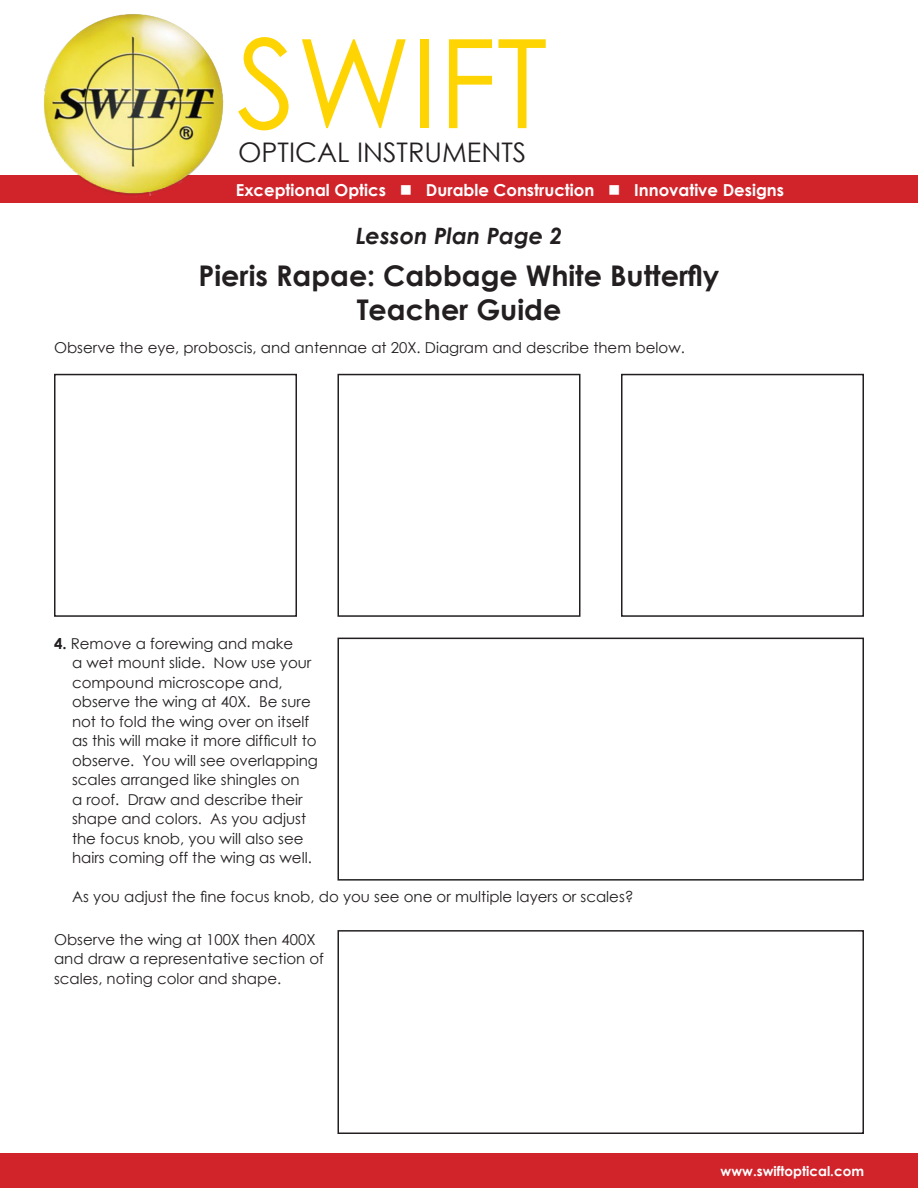
<style>
.page{position:relative;width:918px;height:1188px;background:#fff}
.page>*{position:absolute;margin:0;border:0;box-sizing:border-box;transform-origin:0 0}
.t1{font:123.6px "Century Gothic";color:#fed503}
.t2{font:700 28.5px "Century Gothic";color:#231f20}
.t3{font:27px "Century Gothic";color:#231f20}
.t4{font:italic 700 22.5px "Century Gothic";color:#231f20}
.t5{font:700 16.5px "Century Gothic";color:#fff}
.t6{font:15px/19.5px "Century Gothic";color:#231f20}
.t7{font:700 13.5px "Century Gothic";color:#fff}
.s1{font-weight:700}
</style>
<div class="page">
<div style="left:0;top:176px;width:918px;height:27px;background:#d1232a"></div>
<img style="left:33px;top:14px;width:203px;height:182px">
<div style="left:0;top:1154px;width:918px;height:34px;background:#d1232a"></div>
<div style="left:54px;top:374px;width:243px;height:243px;border:2px solid #231f20"></div>
<div style="left:621px;top:374px;width:243px;height:243px;border:2px solid #231f20"></div>
<div style="left:338px;top:374px;width:242px;height:243px;border:2px solid #231f20"></div>
<div style="left:338px;top:638px;width:526px;height:243px;border:2px solid #231f20"></div>
<div style="left:338px;top:930px;width:526px;height:204px;border:2px solid #231f20"></div>
<p class="t1" style="left:237px;top:-3px;width:313px">SWIFT</p>
<p class="t3" style="left:238px;top:133px;width:290px">OPTICAL INSTRUMENTS</p>
<p class="t5" style="left:236px;top:177px;width:550px">Exceptional Optics ■ Durable Construction ■ Innovative Designs</p>
<p class="t4" style="left:356px;top:218px;width:208px">Lesson Plan Page 2</p>
<p class="t2" style="left:199px;top:254px;width:522px">Pieris Rapae: Cabbage White Butterfly</p>
<p class="t2" style="left:357px;top:288px;width:206px">Teacher Guide</p>
<p class="t6" style="left:54px;top:338px;width:633px">Observe the eye, proboscis, and antennae at 20X. Diagram and describe them below.</p>
<p class="t6" style="left:54px;top:633px;width:241px"><span class="s1">4.</span> Remove a forewing and make</p>
<p class="t6" style="left:72px;top:653px;width:248px">a wet mount slide. Now use your compound microscope and, observe the wing at 40X. Be sure not to fold the wing over on itself as this will make it more difficult to observe. You will see overlapping scales arranged like shingles on<br>a roof. Draw and describe their shape and colors. As you adjust the focus knob, you will also see hairs coming off the wing as well.</p>
<p class="t6" style="left:72px;top:887px;width:563px">As you adjust the fine focus knob, do you see one or multiple layers or scales?</p>
<p class="t6" style="left:54px;top:929px;width:272px">Observe the wing at 100X then 400X and draw a representative section of scales, noting color and shape.</p>
<p class="t7" style="left:721px;top:1161px;width:145px">www.swiftoptical.com</p>
</div>
